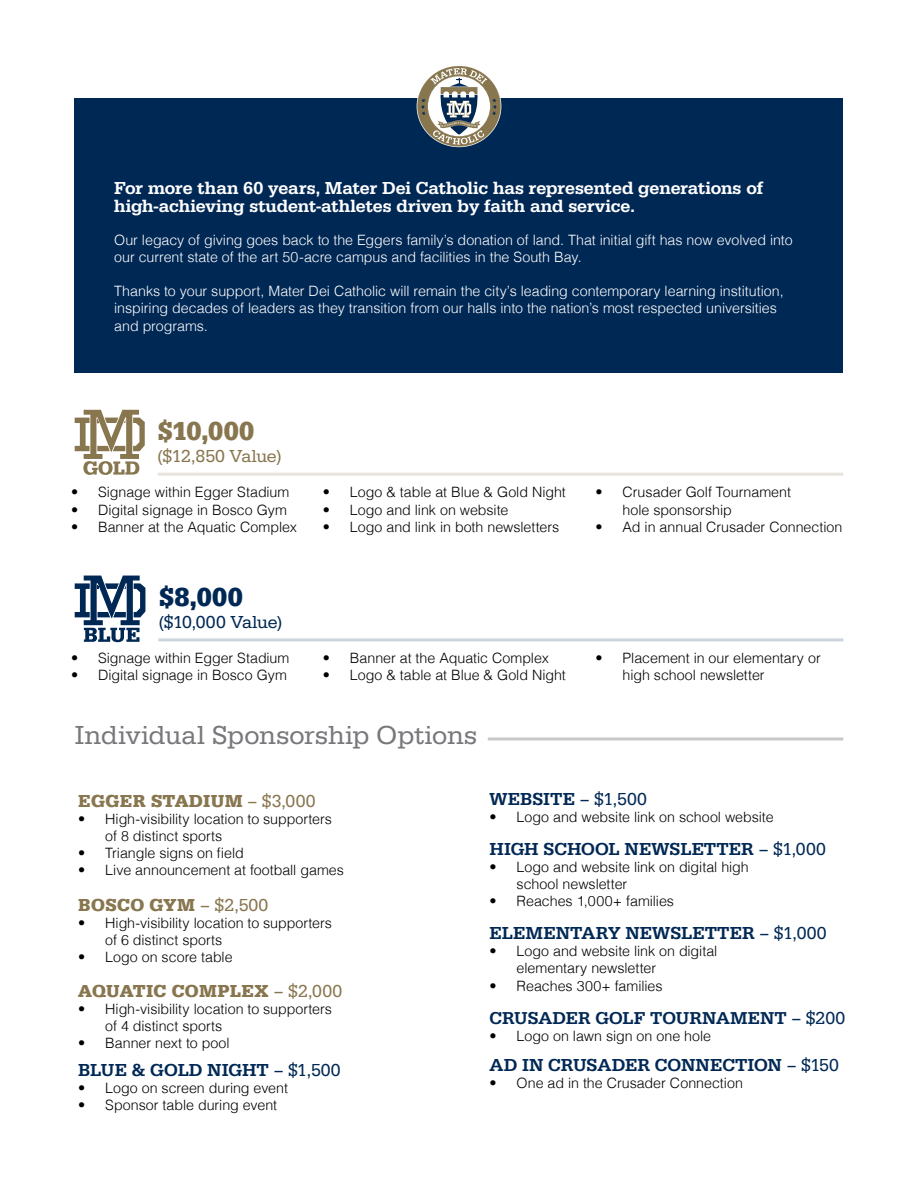
<style>
.page{position:relative;width:918px;height:1188px;background:#fff}
.page>*{position:absolute;margin:0;border:0;box-sizing:border-box;transform-origin:0 0}
.t1{font:27px "Serifa";letter-spacing:.01em;color:#77787b}
.t2{font:700 27px "Serifa";color:#88764f}
.t3{font:700 27px "Serifa";color:#002855}
.t4{font:500 18px "Serifa";color:#002855}
.t5{font:500 18px/18px "Serifa";letter-spacing:-.005em;color:#fff}
.t6{font:700 18px "Serifa";letter-spacing:.015em;color:#88764f}
.t7{font:18px "Serifa";letter-spacing:-.01em;color:#88764f}
.t8{font:18px "Serifa";letter-spacing:-.01em;color:#002855}
.t9{font:500 17.85px "Serifa";color:#002855}
.t10{font:300 14.25px/17.1px "Helvetica";color:#000}
.t11{font:300 14.25px/17.1px "Helvetica";letter-spacing:-.005em;color:#fff}
.s1{font-weight:400}
.s2{font-weight:400;font-size:18px}
</style>
<div class="page">
<hr style="left:488px;top:737px;width:355px;height:3px;background:#c7c8ca">
<svg style="left:75px;top:410px;width:70px;height:65px"></svg>
<hr style="left:158px;top:473px;width:685px;height:3px;background:#e7e4dc">
<div style="left:75px;top:98px;width:768px;height:275px;background:#002855"></div>
<svg style="left:417px;top:66px;width:84px;height:81px"></svg>
<svg style="left:75px;top:576px;width:70px;height:66px"></svg>
<hr style="left:158px;top:638px;width:685px;height:3px;background:#ccd4dd">
<p class="t5" style="left:114px;top:179px;width:651px">For more than 60 years, Mater Dei Catholic has represented generations of high-achieving student-athletes driven by faith and service.</p>
<p class="t11" style="left:114px;top:230px;width:680px">Our legacy of giving goes back to the Eggers family’s donation of land. That initial gift has now evolved into our current state of the art 50-acre campus and facilities in the South Bay.</p>
<p class="t11" style="left:114px;top:282px;width:671px">Thanks to your support, Mater Dei Catholic will remain the city’s leading contemporary learning institution, inspiring decades of leaders as they transition from our halls into the nation’s most respected universities and programs.</p>
<h1 class="t2" style="left:158px;top:415px;width:98px">$10,000</h1>
<p class="t7" style="left:158px;top:446px;width:125px">($12,850 Value)</p>
<p class="t10" style="left:71px;top:483px;width:220px">• Signage within Egger Stadium</p>
<p class="t10" style="left:71px;top:500px;width:217px">• Digital signage in Bosco Gym</p>
<p class="t10" style="left:71px;top:517px;width:227px">• Banner at the Aquatic Complex</p>
<h1 class="t3" style="left:159px;top:581px;width:85px">$8,000</h1>
<p class="t8" style="left:159px;top:612px;width:125px">($10,000 Value)</p>
<p class="t10" style="left:71px;top:649px;width:220px">• Signage within Egger Stadium</p>
<p class="t10" style="left:71px;top:666px;width:217px">• Digital signage in Bosco Gym</p>
<p class="t10" style="left:323px;top:483px;width:244px">• Logo &amp; table at Blue &amp; Gold Night</p>
<p class="t10" style="left:323px;top:500px;width:187px">• Logo and link on website</p>
<p class="t10" style="left:323px;top:517px;width:238px">• Logo and link in both newsletters</p>
<p class="t10" style="left:323px;top:649px;width:227px">• Banner at the Aquatic Complex</p>
<p class="t10" style="left:323px;top:666px;width:244px">• Logo &amp; table at Blue &amp; Gold Night</p>
<h1 class="t1" style="left:75px;top:720px;width:404px">Individual Sponsorship Options</h1>
<p class="t10" style="left:623px;top:483px;width:170px;text-indent:-27px">• Crusader Golf Tournament hole sponsorship</p>
<p class="t10" style="left:596px;top:517px;width:248px">• Ad in annual Crusader Connection</p>
<p class="t10" style="left:623px;top:649px;width:200px;text-indent:-27px">• Placement in our elementary or high school newsletter</p>
<p class="t6" style="left:78px;top:790px;width:239px">EGGER STADIUM <span class="s1">– $3,000</span></p>
<p class="t10" style="left:105px;top:810px;width:228px;text-indent:-27px">• High-visibility location to supporters of 8 distinct sports</p>
<p class="t10" style="left:78px;top:844px;width:167px">• Triangle signs on field</p>
<p class="t10" style="left:78px;top:861px;width:267px">• Live announcement at football games</p>
<p class="t6" style="left:78px;top:894px;width:192px">BOSCO GYM <span class="s1">– $2,500</span></p>
<p class="t10" style="left:105px;top:913px;width:228px;text-indent:-27px">• High-visibility location to supporters of 6 distinct sports</p>
<p class="t10" style="left:78px;top:947px;width:156px">• Logo on score table</p>
<p class="t6" style="left:78px;top:980px;width:265px">AQUATIC COMPLEX <span class="s1">– $2,000</span></p>
<p class="t10" style="left:105px;top:999px;width:228px;text-indent:-27px">• High-visibility location to supporters of 4 distinct sports</p>
<p class="t10" style="left:78px;top:1034px;width:153px">• Banner next to pool</p>
<p class="t4" style="left:78px;top:1059px;width:264px">BLUE &amp; GOLD NIGHT <span class="s1">– $1,500</span></p>
<p class="t10" style="left:78px;top:1079px;width:211px">• Logo on screen during event</p>
<p class="t10" style="left:78px;top:1096px;width:200px">• Sponsor table during event</p>
<p class="t4" style="left:490px;top:788px;width:159px">WEBSITE <span class="s1">– $1,500</span></p>
<p class="t10" style="left:490px;top:807px;width:286px">• Logo and website link on school website</p>
<p class="t4" style="left:490px;top:838px;width:338px">HIGH SCHOOL NEWSLETTER <span class="s1">– $1,000</span></p>
<p class="t10" style="left:517px;top:857px;width:234px;text-indent:-27px">• Logo and website link on digital high school newsletter</p>
<p class="t10" style="left:490px;top:892px;width:186px">• Reaches 1,000+ families</p>
<p class="t4" style="left:490px;top:923px;width:339px">ELEMENTARY NEWSLETTER <span class="s1">– $1,000</span></p>
<p class="t10" style="left:517px;top:942px;width:202px;text-indent:-27px">• Logo and website link on digital elementary newsletter</p>
<p class="t10" style="left:490px;top:976px;width:175px">• Reaches 300+ families</p>
<p class="t9" style="left:490px;top:1007px;width:357px">CRUSADER GOLF TOURNAMENT <span class="s2">– $200</span></p>
<p class="t10" style="left:490px;top:1026px;width:223px">• Logo on lawn sign on one hole</p>
<p class="t4" style="left:490px;top:1055px;width:351px">AD IN CRUSADER CONNECTION <span class="s1">– $150</span></p>
<p class="t10" style="left:490px;top:1074px;width:255px">• One ad in the Crusader Connection</p>
</div>
